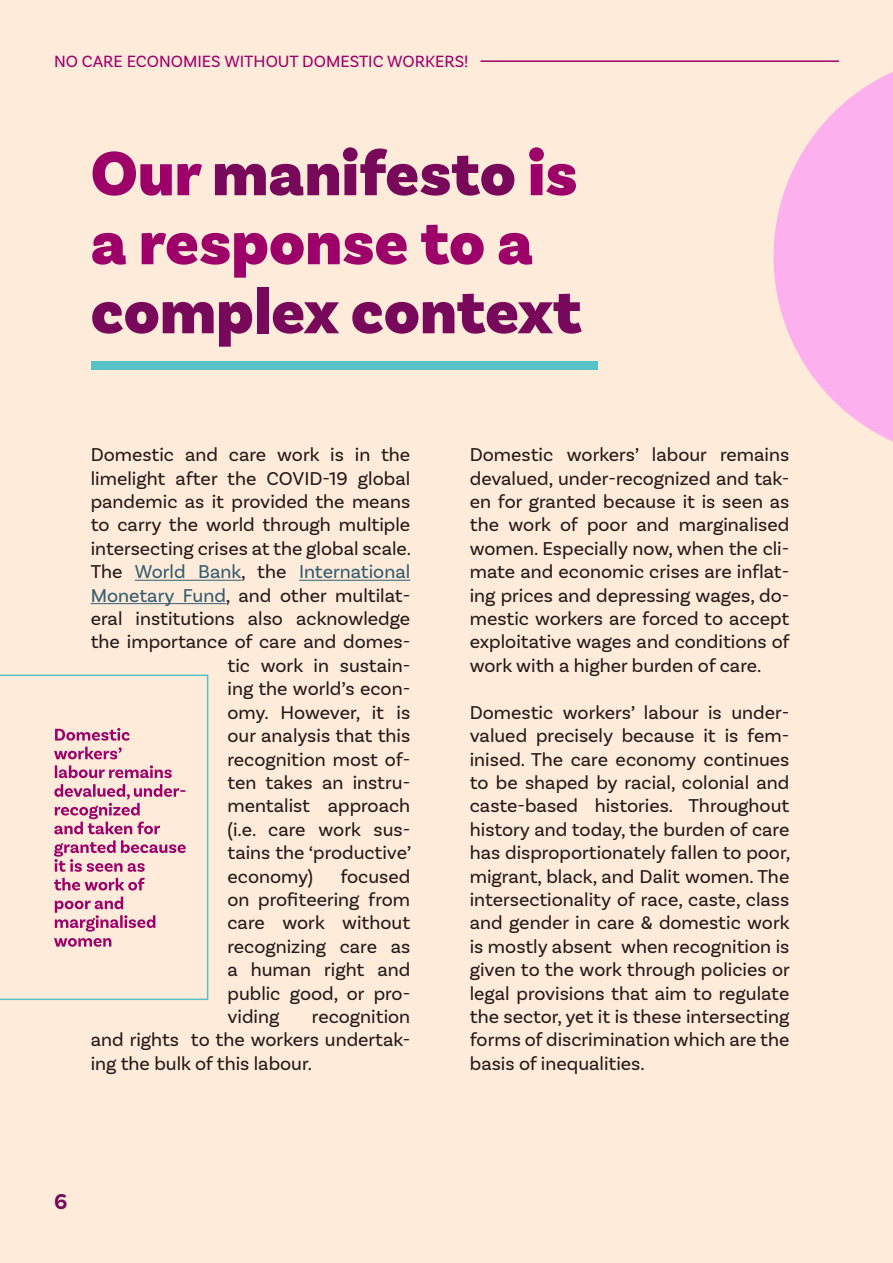
<style>
.page{position:relative;width:893px;height:1263px;background:#ffebd9}
.page>*{position:absolute;margin:0;border:0;box-sizing:border-box;transform-origin:0 0}
.t1{font:900 65.55px/69px "Basic Sans";color:#9e0069}
.t2{font:900 65.55px "Basic Sans";color:#780859}
.t3{font:700 22.5px "Basic Sans";color:#780859}
.t4{font:19.5px/23.4px "Basic Sans";color:#241a1a;text-align:justify}
.t5{font:19.5px "Basic Sans";color:#335c70}
.t6{font:17.1px "Basic Sans";color:#9e0069}
.s1{color:#780859}
.s2{color:#241a1a}
.s3{color:#335c70}
</style>
<div class="page">
<hr style="left:135px;top:580px;width:106px;height:1px;background:#335c70">
<hr style="left:299px;top:580px;width:111px;height:1px;background:#335c70">
<hr style="left:91px;top:603px;width:135px;height:1px;background:#335c70">
<div style="left:91px;top:361px;width:506px;height:9px;background:#54c2c7"></div>
<hr style="left:480px;top:60px;width:359px;height:2px;background:#9e0069">
<svg style="left:774px;top:60px;width:119px;height:382px;fill:#fcb0ed"></svg>
<svg style="left:0;top:674px;width:208px;height:326px"></svg>
<p class="t6" style="left:54px;top:51px;width:416px">NO CARE ECONOMIES WITHOUT DOMESTIC WORKERS!</p>
<h1 class="t1" style="left:91px;top:141px;width:488px">Our <span class="s1">manifesto</span> is a response to a</h1>
<h1 class="t2" style="left:91px;top:271px;width:492px">complex context</h1>
<p class="t4" style="left:91px;top:443px;width:321px">Domestic and care work is in the</p>
<p class="t4" style="left:91px;top:466px;width:321px">limelight after the COVID-19 global</p>
<p class="t4" style="left:91px;top:490px;width:321px">pandemic as it provided the means</p>
<p class="t4" style="left:91px;top:513px;width:321px">to carry the world through multiple</p>
<p class="t4" style="left:91px;top:536px;width:322px">intersecting crises at the global scale.</p>
<p class="t5" style="left:91px;top:560px;width:321px"><span class="s2">The</span> World Bank<span class="s2">, the</span> International</p>
<p class="t4" style="left:91px;top:583px;width:321px"><span class="s3">Monetary Fund</span>, and other multilat-</p>
<p class="t4" style="left:91px;top:607px;width:321px">eral institutions also acknowledge</p>
<p class="t4" style="left:91px;top:630px;width:321px">the importance of care and domes-</p>
<p class="t4" style="left:227px;top:653px;width:184px">tic work in sustain-</p>
<p class="t4" style="left:227px;top:677px;width:184px">ing the world’s econ-</p>
<p class="t4" style="left:227px;top:700px;width:184px">omy. However, it is</p>
<p class="t4" style="left:227px;top:724px;width:184px">our analysis that this</p>
<p class="t4" style="left:227px;top:747px;width:184px">recognition most of-</p>
<p class="t4" style="left:227px;top:770px;width:184px">ten takes an instru-</p>
<p class="t4" style="left:227px;top:794px;width:184px">mentalist approach</p>
<p class="t4" style="left:227px;top:817px;width:184px">(i.e. care work sus-</p>
<p class="t4" style="left:227px;top:841px;width:185px">tains the ‘productive’</p>
<p class="t4" style="left:227px;top:864px;width:87px">economy)</p>
<p class="t4" style="left:227px;top:864px;width:184px;text-indent:113px">focused on profiteering from care work without recognizing care as a human right and public good, or pro&shy;viding</p>
<p class="t4" style="left:91px;top:1004px;width:321px;text-indent:221px">recognition and rights to the workers undertak&shy;ing the bulk of this labour.</p>
<p class="t3" style="left:54px;top:1188px;width:15px">6</p>
<p class="t4" style="left:470px;top:443px;width:321px">Domestic workers’ labour remains devalued, under-recognized and tak&shy;en for granted because it is seen as the work of poor and marginalised women. Especially now, when the cli&shy;mate and economic crises are inflat&shy;ing prices and depressing wages, do&shy;mestic workers are forced to accept exploitative wages and conditions of work with a higher burden of care.</p>
<p class="t4" style="left:470px;top:700px;width:322px">Domestic workers’ labour is under&shy;valued precisely because it is fem&shy;inised. The care economy continues to be shaped by racial, colonial and caste-based histories. Throughout history and today, the burden of care has disproportionately fallen to poor, migrant, black, and Dalit women. The intersectionality of race, caste, class and gender in care &amp; domestic work is mostly absent when recognition is given to the work through policies or legal provisions that aim to regulate the sector, yet it is these intersecting forms of discrimination which are the basis of inequalities.</p>
</div>
